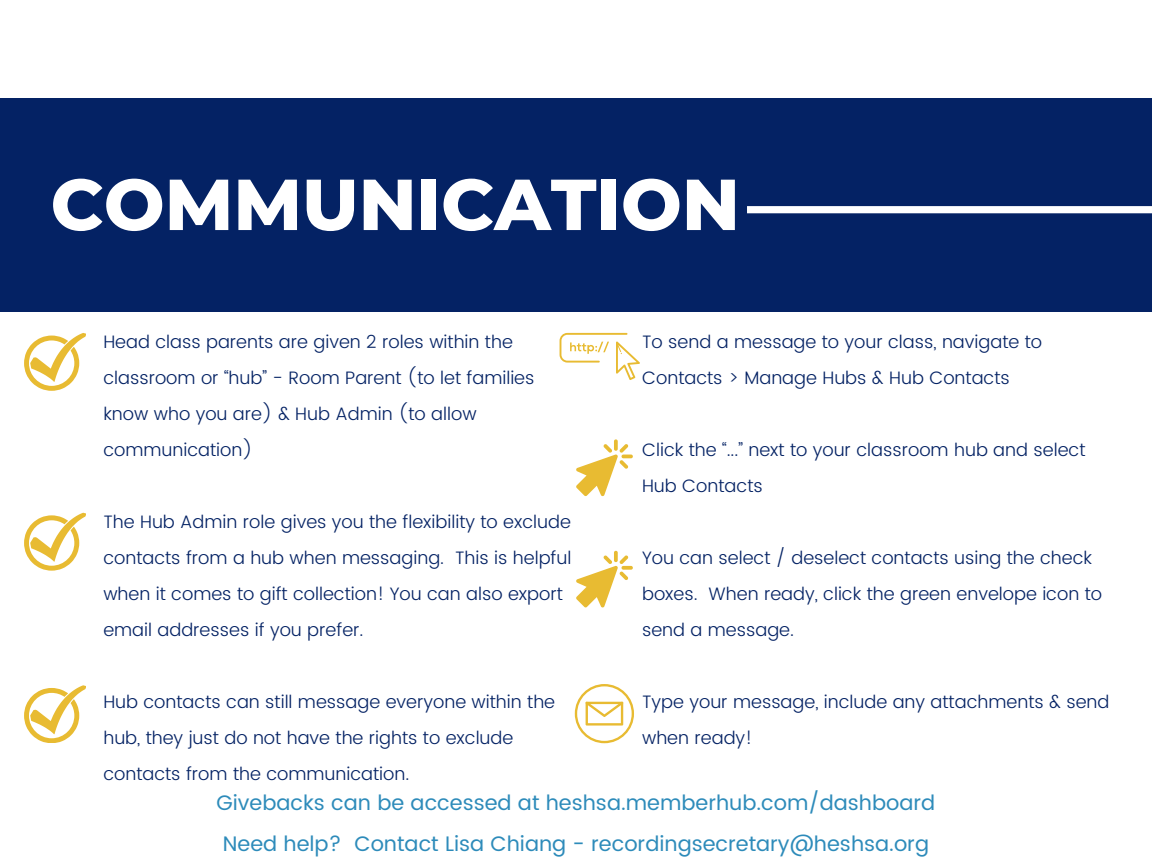
<style>
.page{position:relative;width:1152px;height:864px;background:#fff}
.page>*{position:absolute;margin:0;border:0;box-sizing:border-box;transform-origin:0 0}
.t1{font:800 72px "Montserrat";color:#fff}
.t2{font:21px/41.7px "Poppins";color:#2d8bba}
.t3{font:300 18px/36px "Poppins";color:#042264}
</style>
<div class="page">
<div style="left:0;top:98px;width:1152px;height:213px;background:#042264"></div>
<div style="left:747px;top:206px;width:405px;height:7px;background:#fff"></div>
<svg style="left:24px;top:513px;width:62px;height:57px"></svg>
<svg style="left:24px;top:333px;width:62px;height:57px"></svg>
<svg style="left:24px;top:685px;width:62px;height:58px"></svg>
<svg style="left:560px;top:333px;width:80px;height:47px"></svg>
<svg style="left:576px;top:439px;width:57px;height:57px"></svg>
<svg style="left:575px;top:684px;width:59px;height:59px"></svg>
<svg style="left:576px;top:551px;width:57px;height:56px"></svg>
<p class="t1" style="left:51px;top:160px;width:691px">COMMUNICATION</p>
<p class="t3" style="left:103px;top:324px;width:433px">Head class parents are given 2 roles within the classroom or “hub” - Room Parent (to let families know who you are) &amp; Hub Admin (to allow communication)</p>
<p class="t3" style="left:103px;top:504px;width:470px">The Hub Admin role gives you the flexibility to exclude contacts from a hub when messaging. This is helpful when it comes to gift collection! You can also export email addresses if you prefer.</p>
<h1 class="t3" style="left:642px;top:324px;width:402px">To send a message to your class, navigate to<br>Contacts &gt; Manage Hubs &amp; Hub Contacts</h1>
<p class="t3" style="left:642px;top:432px;width:445px">Click the “...” next to your classroom hub and select<br>Hub Contacts</p>
<p class="t3" style="left:642px;top:540px;width:462px">You can select / deselect contacts using the check boxes. When ready, click the green envelope icon to send a message.</p>
<p class="t3" style="left:103px;top:684px;width:453px">Hub contacts can still message everyone within the hub, they just do not have the rights to exclude contacts from the communication.</p>
<p class="t2" style="left:217px;top:782px;width:720px">Givebacks can be accessed at heshsa.memberhub.com/dashboard<br>Need help? Contact Lisa Chiang - recordingsecretary@heshsa.org</p>
<p class="t3" style="left:642px;top:684px;width:469px">Type your message, include any attachments &amp; send when ready!</p>
</div>
